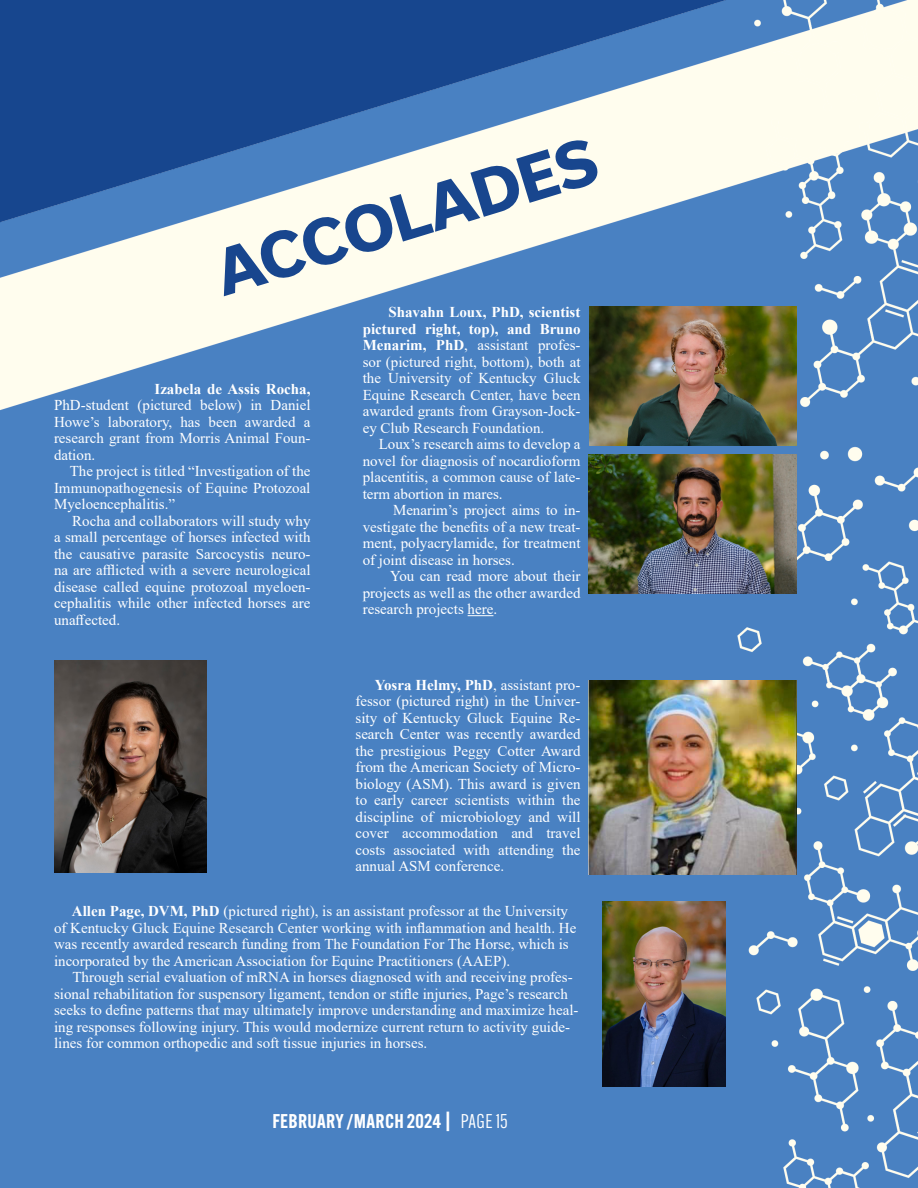
<style>
.page{position:relative;width:918px;height:1188px;background:#fff}
.page>*{position:absolute;margin:0;border:0;box-sizing:border-box;transform-origin:0 0}
.t1{font:800 60px "Usual";color:#18468e}
.t2{font:600 19.5px "Alternate Gothic ATF";letter-spacing:.02em;color:#fff}
.t3{font:15px/16.5px "Times New Roman";color:#fff;text-align:justify}
.s1{font-weight:700}
.s2{font-weight:400}
</style>
<div class="page">
<img style="left:0;top:0;width:708px;height:1188px">
<img style="left:708px;top:0;width:210px;height:1188px">
<svg style="left:468px;top:615px;width:25px;height:1px"></svg>
<img style="left:588px;top:681px;width:209px;height:194px">
<img style="left:54px;top:660px;width:153px;height:212px">
<img style="left:589px;top:307px;width:208px;height:138px">
<img style="left:588px;top:455px;width:209px;height:139px">
<img style="left:602px;top:901px;width:124px;height:186px">
<p class="t1" style="left:207px;top:242px;width:397px;rotate:-17deg">ACCOLADES</p>
<p class="t3" style="left:54px;top:380px;width:258px;text-indent:100px"><span class="s1">Izabela de Assis Rocha, </span>PhD-student (pictured below) in Daniel Howe’s laboratory, has been awarded a research grant from Morris Animal Foun&shy;dation.</p>
<p class="t3" style="left:54px;top:463px;width:258px;text-indent:16px">The project is titled “Investigation of the Immunopathogenesis of Equine Protozoal Myeloencephalitis.”</p>
<p class="t3" style="left:54px;top:512px;width:258px;text-indent:18px">Rocha and collaborators will study why a small percentage of horses infected with the causative parasite Sarcocystis neuro&shy;na are afflicted with a severe neurological disease called equine protozoal myeloen&shy;cephalitis while other infected horses are unaffected.</p>
<p class="t3" style="left:363px;top:303px;width:219px;text-indent:26px"><span class="s1">Shavahn Loux, PhD, scientist pictured right, top), and Bruno Menarim, PhD</span>, assistant profes&shy;sor (pictured right, bottom), both at the University of Kentucky Gluck Equine Research Center, have been awarded grants from Grayson-Jock&shy;ey Club Research Foundation.</p>
<p class="t3" style="left:363px;top:435px;width:219px;text-indent:16px">Loux’s research aims to develop a novel for diagnosis of nocardioform placentitis, a common cause of late&shy;term abortion in mares.</p>
<p class="t3" style="left:363px;top:501px;width:219px;text-indent:30px">Menarim’s project aims to in&shy;vestigate the benefits of a new treat&shy;ment, polyacrylamide, for treatment of joint disease in horses.</p>
<p class="t3" style="left:363px;top:567px;width:219px;text-indent:27px">You can read more about their projects as well as the other awarded research projects here.</p>
<p class="t3" style="left:356px;top:676px;width:227px;text-indent:19px"><span class="s1">Yosra Helmy, PhD</span>, assistant pro&shy;fessor (pictured right) in the Univer&shy;sity of Kentucky Gluck Equine Re&shy;search Center was recently awarded the prestigious Peggy Cotter Award from the American Society of Micro&shy;biology (ASM). This award is given to early career scientists within the discipline of microbiology and will cover accommodation and travel costs associated with attending the annual ASM conference.</p>
<p class="t3" style="left:54px;top:903px;width:524px;text-align:left;text-indent:18px"><span class="s1">Allen Page, DVM, PhD</span> (pictured right), is an assistant professor at the University of Kentucky Gluck Equine Research Center working with inflammation and health. He was recently awarded research funding from The Foundation For The Horse, which is incorporated by the American Association for Equine Practitioners (AAEP).</p>
<p class="t3" style="left:54px;top:969px;width:526px;text-align:left;text-indent:18px">Through serial evaluation of mRNA in horses diagnosed with and receiving profes&shy;sional rehabilitation for suspensory ligament, tendon or stifle injuries, Page’s research seeks to define patterns that may ultimately improve understanding and maximize heal&shy;ing responses following injury. This would modernize current return to activity guide&shy;lines for common orthopedic and soft tissue injuries in horses.</p>
<p class="t2" style="left:272px;top:1108px;width:237px">FEBRUARY /MARCH 2024 | <span class="s2">PAGE 15</span></p>
<p class="t2" style="left:309px;top:1114px;width:164px">SUMMER 2022 | <span class="s2">PAGE 7</span></p>
</div>
